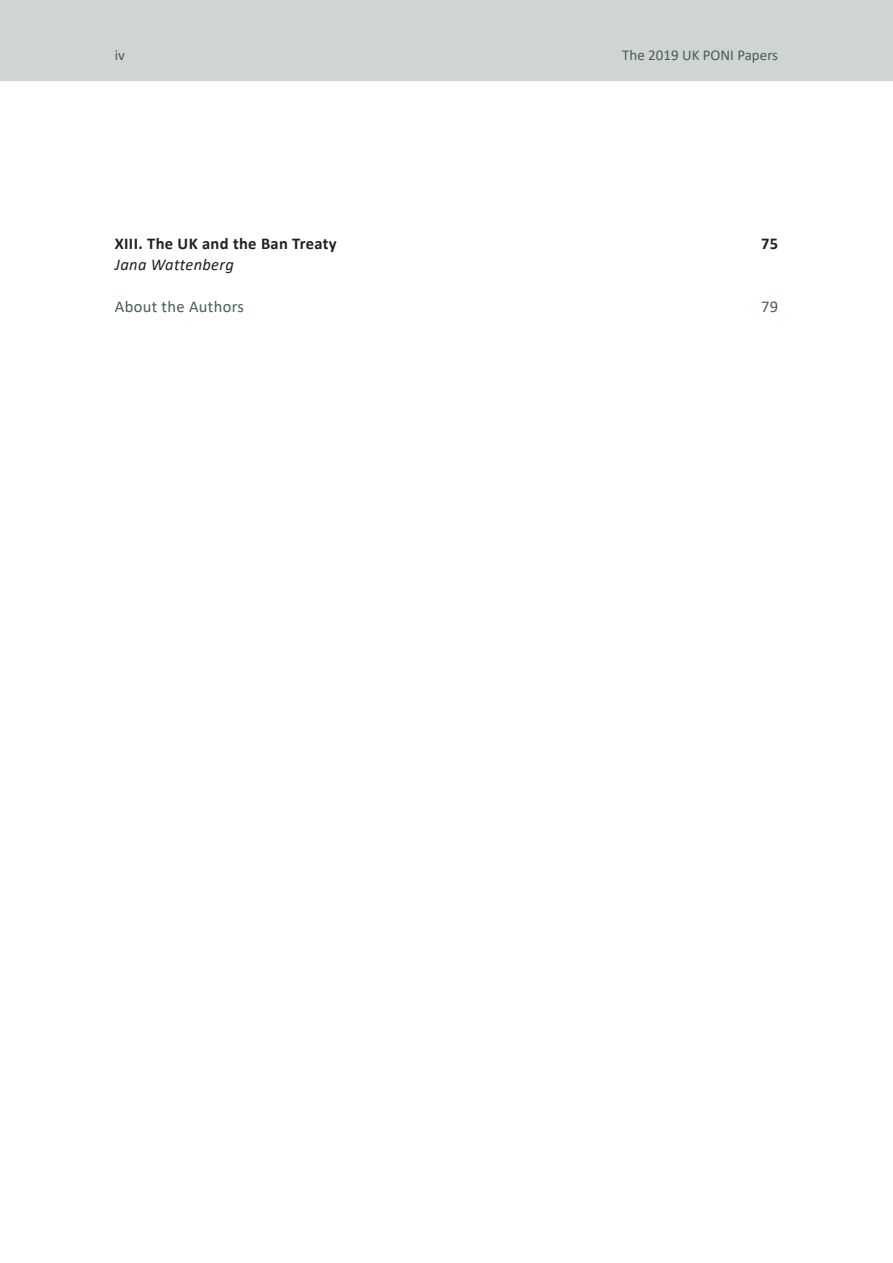
<style>
.page{position:relative;width:893px;height:1263px;background:#fff}
.page>*{position:absolute;margin:0;border:0;box-sizing:border-box;transform-origin:0 0}
.t1{font:700 16.5px "Calibri";letter-spacing:.02em;color:#231f20}
.t2{font:16.5px "Calibri";letter-spacing:.02em;color:#495c56}
.t3{font:italic 16.5px "Calibri";letter-spacing:.02em;color:#231f20}
.t4{font:15px "Calibri";color:#495c56}
</style>
<div class="page">
<div style="left:0;top:0;width:893px;height:81px;background:#cfd5d3"></div>
<p class="t4" style="left:115px;top:44px;width:12px">iv</p>
<p class="t4" style="left:622px;top:44px;width:157px">The 2019 UK PONI Papers</p>
<p class="t1" style="left:115px;top:231px;width:223px">XIII. The UK and the Ban Treaty</p>
<p class="t1" style="left:761px;top:231px;width:19px">75</p>
<p class="t3" style="left:115px;top:253px;width:121px">Jana Wattenberg</p>
<p class="t2" style="left:115px;top:295px;width:131px">About the Authors</p>
<p class="t2" style="left:761px;top:295px;width:19px">79</p>
</div>
